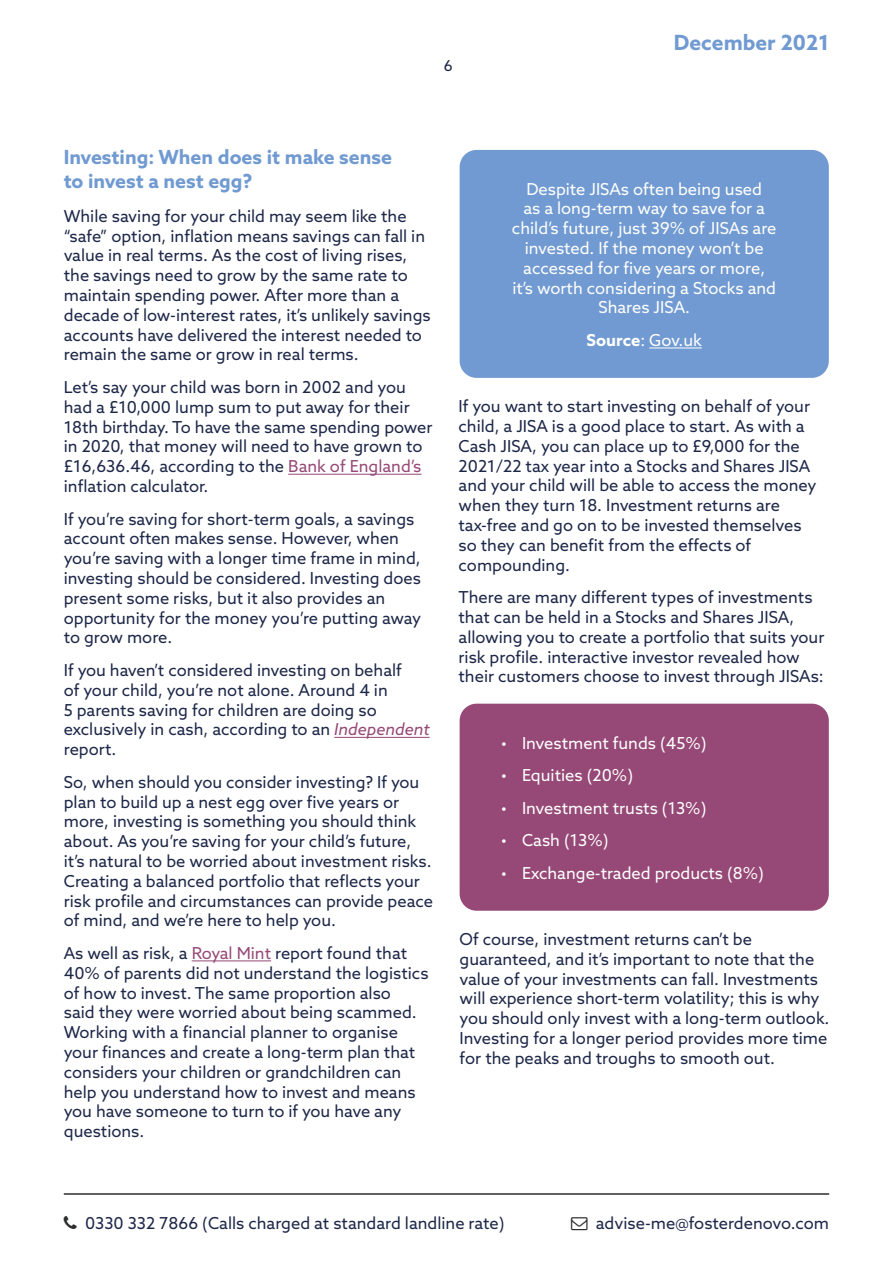
<style>
.page{position:relative;width:893px;height:1263px;background:#fff}
.page>*{position:absolute;margin:0;border:0;box-sizing:border-box;transform-origin:0 0}
.t1{font:700 21px "Azo Sans";color:#709ad1}
.t2{font:700 19.5px/23.4px "Azo Sans";color:#709ad1}
.t3{font:16.5px/19.8px "Azo Sans";color:#1d2748}
.t4{font:16.5px/19.8px "Azo Sans";color:#fff;text-align:center}
.t5{font:15px "Azo Sans";color:#1d2748}
.s1{color:#964976}
.s2{font-style:italic;color:#964976}
.s3{font-weight:700}
</style>
<div class="page">
<hr style="left:64px;top:1193px;width:765px;height:2px;background:#2c2d2d">
<hr style="left:288px;top:474px;width:133px;height:1px;background:#964976">
<hr style="left:334px;top:737px;width:96px;height:1px;background:#964976">
<hr style="left:192px;top:960px;width:79px;height:1px;background:#964976">
<div style="left:460px;top:150px;width:369px;height:228px;background:#709ad1;border-radius:17px"></div>
<hr style="left:649px;top:348px;width:53px;height:1px;background:#fff">
<div style="left:460px;top:704px;width:369px;height:207px;background:#964976;border-radius:17px"></div>
<p class="t5" style="left:444px;top:56px;width:10px">6</p>
<p class="t1" style="left:674px;top:29px;width:157px">December 2021</p>
<p class="t2" style="left:64px;top:145px;width:330px">Investing: When does it make sense to invest a nest egg?</p>
<p class="t3" style="left:64px;top:206px;width:368px">While saving for your child may seem like the “safe” option, inflation means savings can fall in value in real terms. As the cost of living rises, the savings need to grow by the same rate to maintain spending power. After more than a decade of low-interest rates, it’s unlikely savings accounts have delivered the interest needed to remain the same or grow in real terms.</p>
<p class="t3" style="left:64px;top:377px;width:370px">Let’s say your child was born in 2002 and you had a £10,000 lump sum to put away for their 18th birthday. To have the same spending power in 2020, that money will need to have grown to £16,636.46, according to the <span class="s1">Bank of England’s </span>inflation calculator.</p>
<p class="t3" style="left:64px;top:509px;width:359px">If you’re saving for short-term goals, a savings account often makes sense. However, when you’re saving with a longer time frame in mind, investing should be considered. Investing does present some risks, but it also provides an opportunity for the money you’re putting away to grow more.</p>
<p class="t3" style="left:64px;top:660px;width:367px">If you haven’t considered investing on behalf<br>of your child, you’re not alone. Around 4 in<br>5 parents saving for children are doing so exclusively in cash, according to an <span class="s2">Independent </span>report.</p>
<p class="t3" style="left:64px;top:772px;width:371px">So, when should you consider investing? If you plan to build up a nest egg over five years or more, investing is something you should think about. As you’re saving for your child’s future, it’s natural to be worried about investment risks.<br>Creating a balanced portfolio that reflects your risk profile and circumstances can provide peace of mind, and we’re here to help you.</p>
<p class="t3" style="left:64px;top:943px;width:366px">As well as risk, a <span class="s1">Royal Mint</span> report found that 40% of parents did not understand the logistics of how to invest. The same proportion also<br>said they were worried about being scammed.<br>Working with a financial planner to organise your finances and create a long-term plan that considers your children or grandchildren can help you understand how to invest and means you have someone to turn to if you have any questions.</p>
<p class="t4" style="left:512px;top:179px;width:266px">Despite JISAs often being used<br>as a long-term way to save for a child’s future, just 39% of JISAs are invested. If the money won’t be accessed for five years or more, it’s worth considering a Stocks and<br>Shares JISA.</p>
<p class="t4" style="left:587px;top:330px;width:117px"><span class="s3">Source</span>: Gov.uk</p>
<p class="t3" style="left:459px;top:396px;width:359px">If you want to start investing on behalf of your child, a JISA is a good place to start. As with a Cash JISA, you can place up to £9,000 for the 2021/22 tax year into a Stocks and Shares JISA and your child will be able to access the money when they turn 18. Investment returns are tax-free and go on to be invested themselves so they can benefit from the effects of compounding.</p>
<p class="t3" style="left:459px;top:587px;width:367px">There are many different types of investments that can be held in a Stocks and Shares JISA, allowing you to create a portfolio that suits your risk profile. interactive investor revealed how their customers choose to invest through JISAs:</p>
<p class="t4" style="left:501px;top:733px;width:207px">• Investment funds (45%)</p>
<p class="t4" style="left:501px;top:765px;width:134px">• Equities (20%)</p>
<p class="t4" style="left:501px;top:798px;width:207px">• Investment trusts (13%)</p>
<p class="t4" style="left:501px;top:830px;width:109px">• Cash (13%)</p>
<p class="t4" style="left:501px;top:863px;width:265px">• Exchange-traded products (8%)</p>
<p class="t3" style="left:460px;top:929px;width:371px">Of course, investment returns can’t be guaranteed, and it’s important to note that the value of your investments can fall. Investments will experience short-term volatility; this is why you should only invest with a long-term outlook.<br>Investing for a longer period provides more time for the peaks and troughs to smooth out.</p>
<p class="t3" style="left:85px;top:1213px;width:421px">0330 332 7866 (Calls charged at standard landline rate)</p>
<p class="t3" style="left:596px;top:1213px;width:235px">advise-me@fosterdenovo.com</p>
</div>
